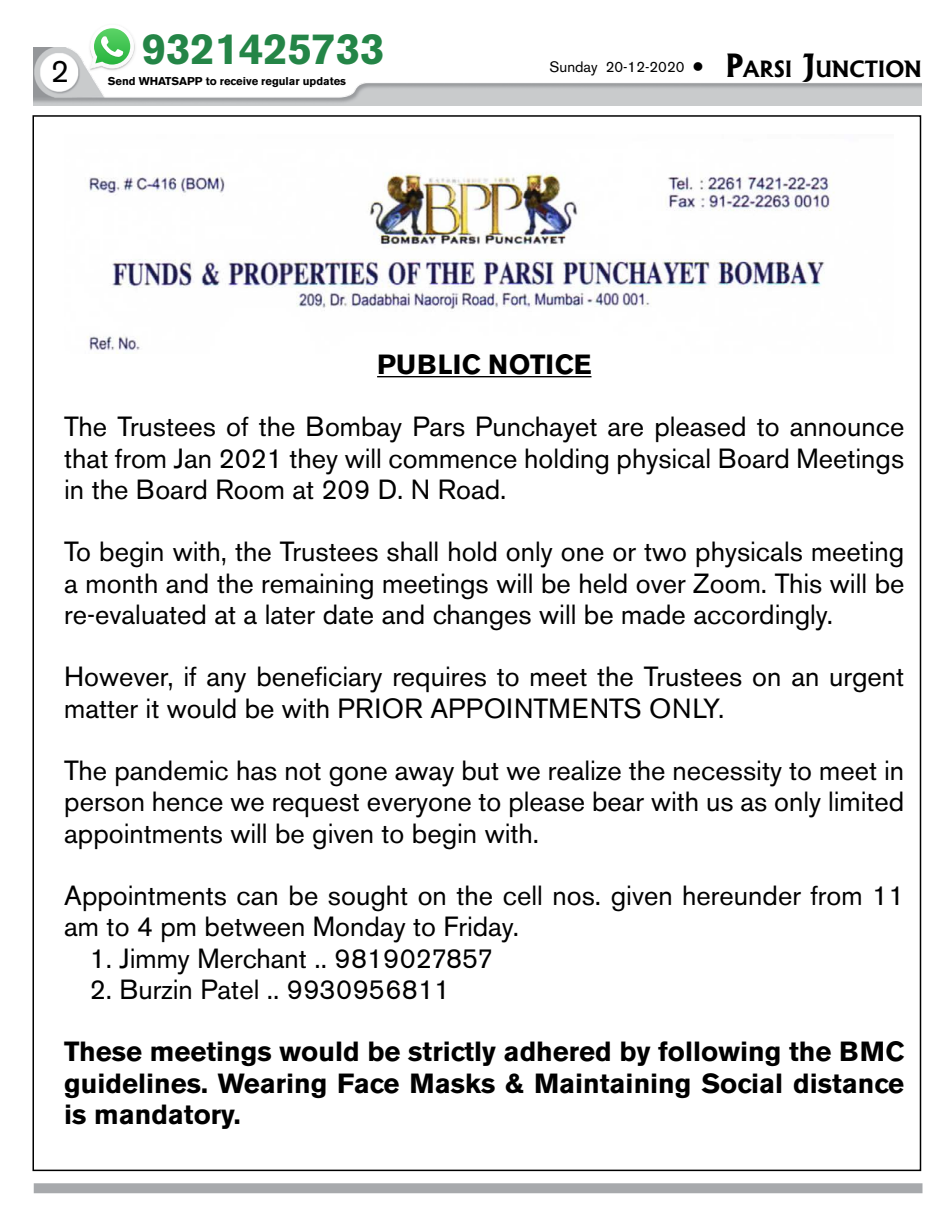
<style>
.page{position:relative;width:945px;height:1215px;background:#fff}
.page>*{position:absolute;margin:0;border:0;box-sizing:border-box;transform-origin:0 0}
.t1{font:700 43.38px "Akzidenz Grotesk BE";color:#248547}
.t2{font:31.25px "Akzidenz Grotesk BE";color:#000}
.t3{font:27.5px/31.2px "Akzidenz Grotesk BE";color:#000;text-align:justify}
.t4{font:700 27.5px/31.2px "Akzidenz Grotesk BE";color:#000;text-align:justify}
.t5{font:15px "Akzidenz Grotesk BE";color:#000}
.t6{font:700 11.25px "Akzidenz Grotesk BE";color:#000}
.s1{font-family:"Albertus";font-weight:700;font-size:30.62px}
.s2{font-family:"Albertus";font-weight:700;font-size:21.5px}
</style>
<div class="page">
<img style="left:34px;top:48px;width:887px;height:58px">
<div style="left:34px;top:1183px;width:888px;height:10px;background:#a7a9ac"></div>
<img style="left:86px;top:48px;width:52px;height:25px">
<img style="left:89px;top:42px;width:46px;height:28px">
<svg style="left:90px;top:28px;width:44px;height:41px"></svg>
<img style="left:87px;top:173px;width:747px;height:180px">
<hr style="left:377px;top:376px;width:215px;height:1px;background:#000">
<p class="t2" style="left:51px;top:52px;width:20px">2</p>
<h1 class="t1" style="left:142px;top:24px;width:244px">9321425733</h1>
<p class="t6" style="left:108px;top:75px;width:240px">Send WHATSAPP to receive regular updates</p>
<p class="t5" style="left:550px;top:58px;width:374px">Sunday 20-12-2020 ● <span class="s1">P</span><span class="s2">ARSI</span> <span class="s1">J</span><span class="s2">UNCTION</span></p>
<p class="t4" style="left:377px;top:349px;width:216px">PUBLIC NOTICE</p>
<p class="t3" style="left:64px;top:411px;width:842px">The Trustees of the Bombay Pars Punchayet are pleased to announce that from Jan 2021 they will commence holding physical Board Meetings in the Board Room at 209 D. N Road.</p>
<p class="t3" style="left:64px;top:536px;width:842px">To begin with, the Trustees shall hold only one or two physicals meeting a month and the remaining meetings will be held over Zoom. This will be re-evaluated at a later date and changes will be made accordingly.</p>
<p class="t3" style="left:64px;top:661px;width:842px">However, if any beneficiary requires to meet the Trustees on an urgent matter it would be with PRIOR APPOINTMENTS ONLY.</p>
<p class="t3" style="left:64px;top:755px;width:842px">The pandemic has not gone away but we realize the necessity to meet in person hence we request everyone to please bear with us as only limited appointments will be given to begin with.</p>
<p class="t3" style="left:64px;top:880px;width:842px">Appointments can be sought on the cell nos. given hereunder from 11 am to 4 pm between Monday to Friday.</p>
<p class="t3" style="left:90px;top:942px;width:405px">1. Jimmy Merchant .. 9819027857</p>
<p class="t3" style="left:90px;top:974px;width:362px">2. Burzin Patel .. 9930956811</p>
<p class="t4" style="left:64px;top:1036px;width:842px">These meetings would be strictly adhered by following the BMC guidelines. Wearing Face Masks &amp; Maintaining Social distance is mandatory.</p>
</div>
